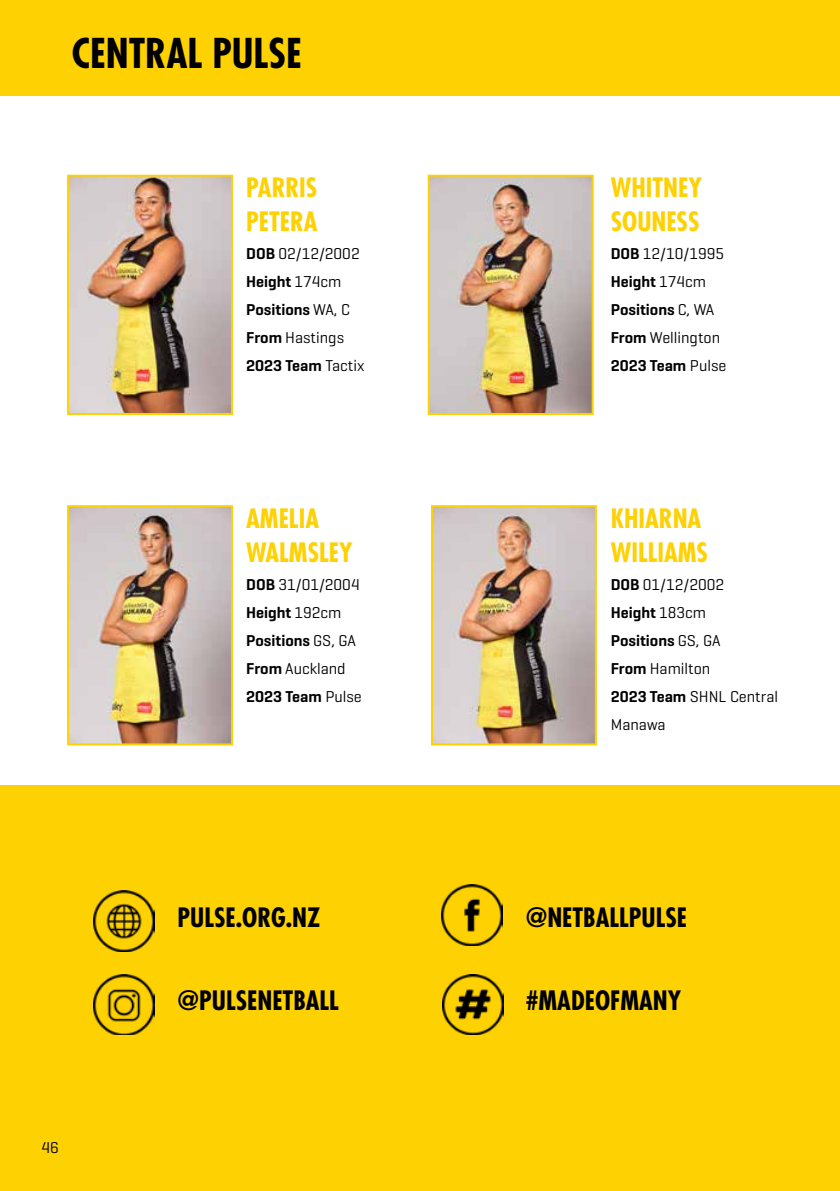
<style>
.page{position:relative;width:840px;height:1191px;background:#fff}
.page>*{position:absolute;margin:0;border:0;box-sizing:border-box;transform-origin:0 0}
.t1{font:700 condensed 40px "Futura Std";color:#000}
.t2{font:700 condensed 26px/34px "Futura Std";color:#fed103}
.t3{font:700 condensed 26px "Futura Std";color:#000}
.t4{font:16px/28px "Geogrotesque";color:#000}
.t5{font:16px/28px "Geogrotesque";color:#000101}
.t6{font:600 16px/28px "Geogrotesque";color:#000101}
.s1{font-weight:600}
.s2{font-weight:600;color:#000101}
.s3{font-weight:400}
.s4{font-weight:400;color:#000}
.s5{color:#000}
.s6{font-weight:600;color:#000}
.s7{color:#000101}
</style>
<div class="page">
<div style="left:0;top:0;width:839px;height:96px;background:#fed103"></div>
<img style="left:70px;top:178px;width:160px;height:234px">
<div style="left:67px;top:175px;width:166px;height:240px;border:2px solid #fed103"></div>
<img style="left:430px;top:178px;width:160px;height:234px">
<div style="left:427px;top:175px;width:166px;height:240px;border:2px solid #fed103"></div>
<img style="left:70px;top:508px;width:160px;height:234px">
<div style="left:67px;top:505px;width:166px;height:240px;border:2px solid #fed103"></div>
<img style="left:434px;top:508px;width:159px;height:234px">
<div style="left:431px;top:505px;width:165px;height:240px;border:2px solid #fed103"></div>
<div style="left:0;top:785px;width:839px;height:406px;background:#fed103"></div>
<img style="left:93px;top:974px;width:61px;height:60px">
<img style="left:93px;top:890px;width:61px;height:61px">
<img style="left:441px;top:884px;width:61px;height:61px">
<img style="left:442px;top:974px;width:61px;height:60px">
<h1 class="t1" style="left:72px;top:29px;width:231px">CENTRAL PULSE</h1>
<h2 class="t2" style="left:246px;top:171px;width:73px">PARRIS<br>PETERA</h2>
<p class="t4" style="left:246px;top:239px;width:120px"><span class="s1">DOB</span> 02/12/2002<br><span class="s1">Height</span> 174cm<br><span class="s1">Positions</span> WA, C<br><span class="s2">From</span> Hastings<br><span class="s1">2023 Team</span> Tactix</p>
<h2 class="t2" style="left:246px;top:501px;width:108px">AMELIA<br>WALMSLEY</h2>
<p class="t6" style="left:246px;top:570px;width:117px">DOB <span class="s3">31/01/2004<br></span>Height <span class="s3">192cm<br></span>Positions <span class="s3">GS, GA<br></span>From <span class="s4">Auckland<br></span><span class="s5">2023 Team</span> <span class="s4">Pulse</span></p>
<p class="t4" style="left:41px;top:1133px;width:19px">46</p>
<h2 class="t3" style="left:177px;top:901px;width:144px">PULSE.ORG.NZ</h2>
<h2 class="t3" style="left:177px;top:984px;width:163px">@PULSENETBALL</h2>
<h2 class="t2" style="left:610px;top:171px;width:92px">WHITNEY<br>SOUNESS</h2>
<p class="t5" style="left:610px;top:239px;width:117px"><span class="s1">DOB</span> 12/10/1995<br><span class="s1">Height</span> 174cm<br><span class="s1">Positions</span> C, WA<br><span class="s1">From</span> Wellington<br><span class="s6">2023 Team</span> <span class="s5">Pulse</span></p>
<h2 class="t2" style="left:610px;top:501px;width:99px">KHIARNA<br>WILLIAMS</h2>
<p class="t4" style="left:610px;top:569px;width:169px"><span class="s2">DOB</span> <span class="s7">01/12/2002<br></span><span class="s2">Height</span> <span class="s7">183cm<br></span><span class="s2">Positions</span> <span class="s7">GS, GA<br></span><span class="s1">From</span> Hamilton<br><span class="s1">2023 Team</span> SHNL Central<br>Manawa</p>
<h2 class="t3" style="left:525px;top:901px;width:163px">@NETBALLPULSE</h2>
<h2 class="t3" style="left:525px;top:984px;width:157px">#MADEOFMANY</h2>
</div>
